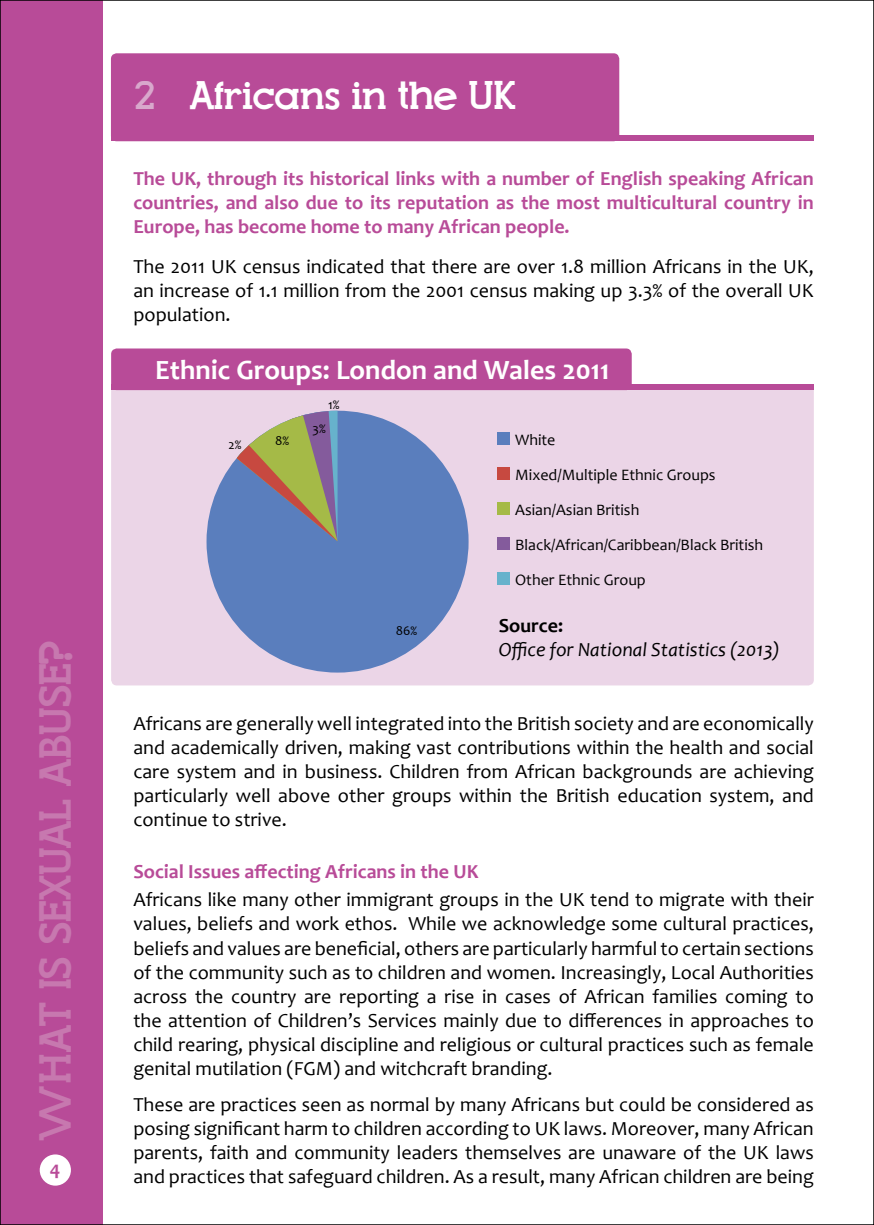
<style>
.page{position:relative;width:874px;height:1225px;background:#fff}
.page>*{position:absolute;margin:0;border:0;box-sizing:border-box;transform-origin:0 0}
.t1{font:44.8px "Top Modern";color:#c778af}
.t2{font:40px "Top Modern";color:#fff}
.t3{font:700 28px "Candara";color:#fff}
.t4{font:20px/24px "Candara";color:#000;text-align:justify}
.t5{font:700 20px/24px "Candara";color:#b84b98;text-align:justify}
.t6{font:italic 20px "Candara";color:#000}
.t7{font:700 20px "Candara";color:#000}
.t8{font:16px/35px "Candara";color:#000}
.t9{font:13.4px "Candara";color:#000}
.s1{color:#d8a8cc}
</style>
<div class="page">
<div style="left:0;top:0;width:102px;height:1225px;background:#b84b98"></div>
<div style="left:40px;top:1154px;width:31px;height:31px;background:#fff;border-radius:50%"></div>
<div style="left:111px;top:53px;width:508px;height:88px;background:#b84b98;border-radius:6px"></div>
<div style="left:111px;top:136px;width:702px;height:5px;background:#b84b98"></div>
<div style="left:111px;top:385px;width:702px;height:300px;background:#ebd5e7;border-radius:6px"></div>
<div style="left:111px;top:348px;width:520px;height:42px;background:#b84b98;border-radius:6px"></div>
<div style="left:111px;top:384px;width:702px;height:6px;background:#b84b98"></div>
<div style="left:206px;top:411px;width:262px;height:261px;background:#5a7ebd;border-radius:50%"></div>
<svg style="left:230px;top:411px;width:107px;height:130px"></svg>
<div style="left:497px;top:432px;width:12px;height:13px;background:#5a7ebd"></div>
<div style="left:497px;top:467px;width:12px;height:13px;background:#c74940"></div>
<div style="left:497px;top:502px;width:12px;height:13px;background:#a5ba47"></div>
<div style="left:497px;top:537px;width:12px;height:13px;background:#845b9c"></div>
<div style="left:497px;top:572px;width:12px;height:13px;background:#67b2cc"></div>
<h1 class="t1" style="left:34px;top:1140px;width:501px;rotate:-90deg">WHAT IS SEXUAL ABUSE?</h1>
<p class="t5" style="left:50px;top:1156px;width:12px">4</p>
<h2 class="t2" style="left:133px;top:76px;width:384px"><span class="s1">2</span> Africans in the UK</h2>
<p class="t5" style="left:133px;top:166px;width:681px">The UK, through its historical links with a number of English speaking African countries, and also due to its reputation as the most multicultural country in Europe, has become home to many African people.</p>
<p class="t4" style="left:133px;top:255px;width:681px">The 2011 UK census indicated that there are over 1.8 million Africans in the UK, an increase of 1.1 million from the 2001 census making up 3.3% of the overall UK population.</p>
<h3 class="t3" style="left:155px;top:353px;width:455px">Ethnic Groups: London and Wales 2011</h3>
<p class="t9" style="left:228px;top:436px;width:14px">2%</p>
<p class="t9" style="left:275px;top:432px;width:16px">8%</p>
<p class="t9" style="left:328px;top:396px;width:13px">1%</p>
<p class="t9" style="left:312px;top:420px;width:15px">3%</p>
<p class="t9" style="left:395px;top:622px;width:23px">86%</p>
<p class="t8" style="left:515px;top:422px;width:249px">White<br>Mixed/Multiple Ethnic Groups<br>Asian/Asian British<br>Black/African/Caribbean/Black British<br>Other Ethnic Group</p>
<p class="t7" style="left:498px;top:614px;width:66px">Source:</p>
<p class="t6" style="left:498px;top:637px;width:282px">Office for National Statistics (2013)</p>
<p class="t4" style="left:133px;top:711px;width:681px">Africans are generally well integrated into the British society and are economically and academically driven, making vast contributions within the health and social care system and in business. Children from African backgrounds are achieving particularly well above other groups within the British education system, and continue to strive.</p>
<p class="t5" style="left:133px;top:860px;width:346px">Social Issues affecting Africans in the UK</p>
<p class="t4" style="left:133px;top:888px;width:681px">Africans like many other immigrant groups in the UK tend to migrate with their values, beliefs and work ethos. While we acknowledge some cultural practices, beliefs and values are beneficial, others are particularly harmful to certain sections of the community such as to children and women. Increasingly, Local Authorities across the country are reporting a rise in cases of African families coming to the attention of Children’s Services mainly due to differences in approaches to child rearing, physical discipline and religious or cultural practices such as female genital mutilation (FGM) and witchcraft branding.</p>
<p class="t4" style="left:133px;top:1092px;width:681px">These are practices seen as normal by many Africans but could be considered as posing significant harm to children according to UK laws. Moreover, many African parents, faith and community leaders themselves are unaware of the UK laws and practices that safeguard children. As a result, many African children are being</p>
</div>
